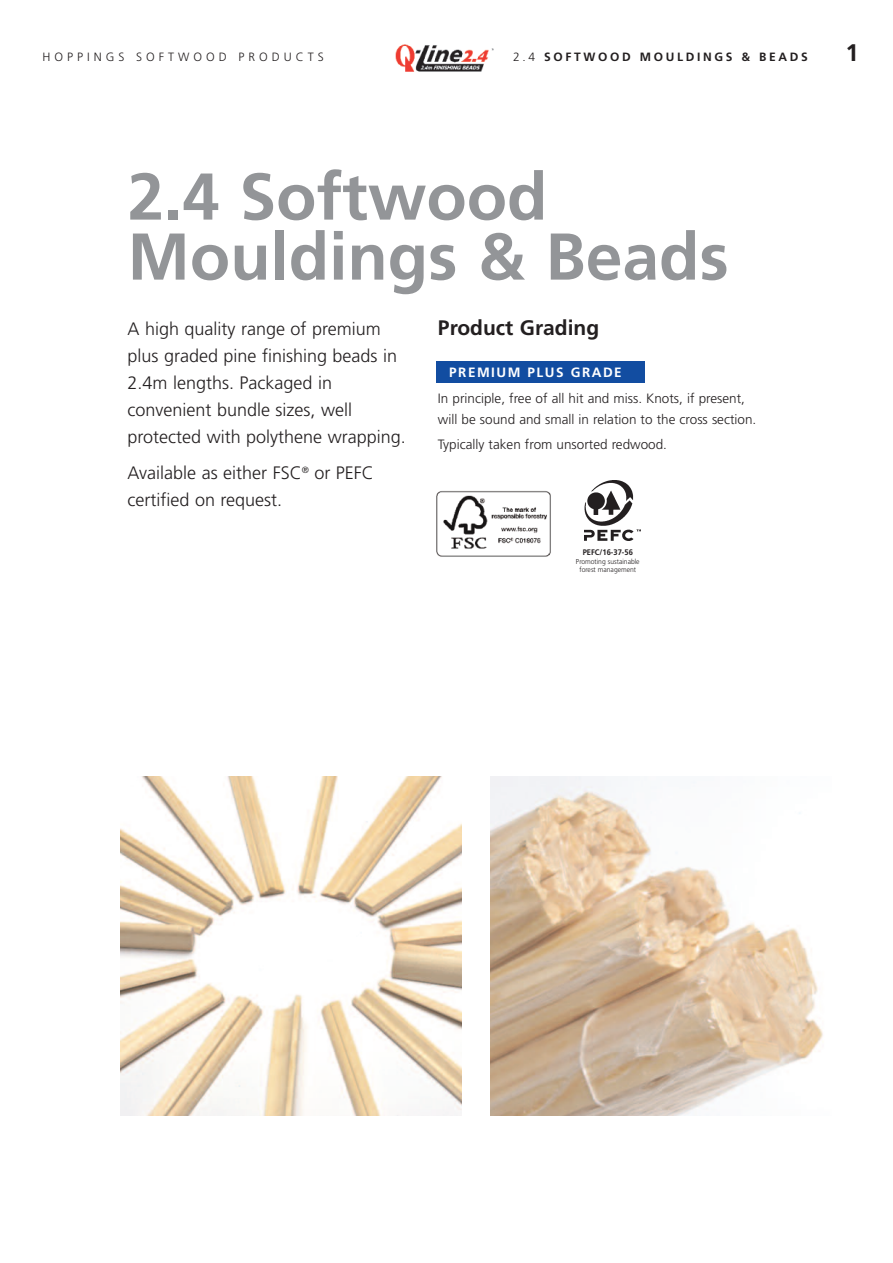
<style>
.page{position:relative;width:893px;height:1263px;background:#fff}
.page>*{position:absolute;margin:0;border:0;box-sizing:border-box;transform-origin:0 0}
.t1{font:700 66px/60px "Frutiger";color:#939598}
.t2{font:700 24px "Frutiger";color:#231f20}
.t3{font:700 21px "Frutiger";color:#231f20}
.t4{font:300 18px/27px "Frutiger";color:#231f20}
.t5{font:300 13.5px/21px "Frutiger";color:#231f20}
.t6{font:700 13.5px "Frutiger";letter-spacing:.11em;color:#fff}
.t7{font:700 12px "Frutiger";letter-spacing:.22em;color:#231f20}
.t8{font:300 12px "Frutiger";letter-spacing:.335em;color:#231f20}
.t9{font:700 8.1px "Frutiger";color:#231f20;scale:.94 1}
.t10{font:300 7.2px/8.6px "Frutiger";color:#231f20;text-align:center;scale:.94 1}
.s1{font-weight:300}
</style>
<div class="page">
<img style="left:396px;top:44px;width:97px;height:28px">
<div style="left:436px;top:361px;width:209px;height:22px;background:#124da1"></div>
<img style="left:120px;top:776px;width:341px;height:340px">
<img style="left:491px;top:776px;width:332px;height:340px">
<img style="left:584px;top:481px;width:56px;height:60px">
<img style="left:436px;top:491px;width:115px;height:66px">
<p class="t8" style="left:43px;top:52px;width:283px">HOPPINGS SOFTWOOD PRODUCTS</p>
<p class="t7" style="left:513px;top:52px;width:296px"><span class="s1">2.4</span> SOFTWOOD MOULDINGS &amp; BEADS</p>
<h2 class="t2" style="left:846px;top:43px;width:15px">1</h2>
<h1 class="t1" style="left:128px;top:172px;width:603px">2.4 Softwood<br>Mouldings &amp; Beads</h1>
<p class="t3" style="left:438px;top:320px;width:163px">Product Grading</p>
<p class="t6" style="left:449px;top:367px;width:174px">PREMIUM PLUS GRADE</p>
<p class="t5" style="left:438px;top:388px;width:320px">In principle, free of all hit and miss. Knots, if present, will be sound and small in relation to the cross section.</p>
<p class="t5" style="left:438px;top:435px;width:230px">Typically taken from unsorted redwood.</p>
<p class="t4" style="left:128px;top:317px;width:280px">A high quality range of premium plus graded pine finishing beads in<br>2.4m lengths. Packaged in convenient bundle sizes, well protected with polythene wrapping.</p>
<p class="t4" style="left:128px;top:461px;width:248px">Available as either FSC<sup>®</sup> or PEFC certified on request.</p>
<p class="t9" style="left:583px;top:549px;width:55px">PEFC/16-37-56</p>
<p class="t10" style="left:576px;top:558px;width:69px">Promoting sustainable forest management</p>
</div>
